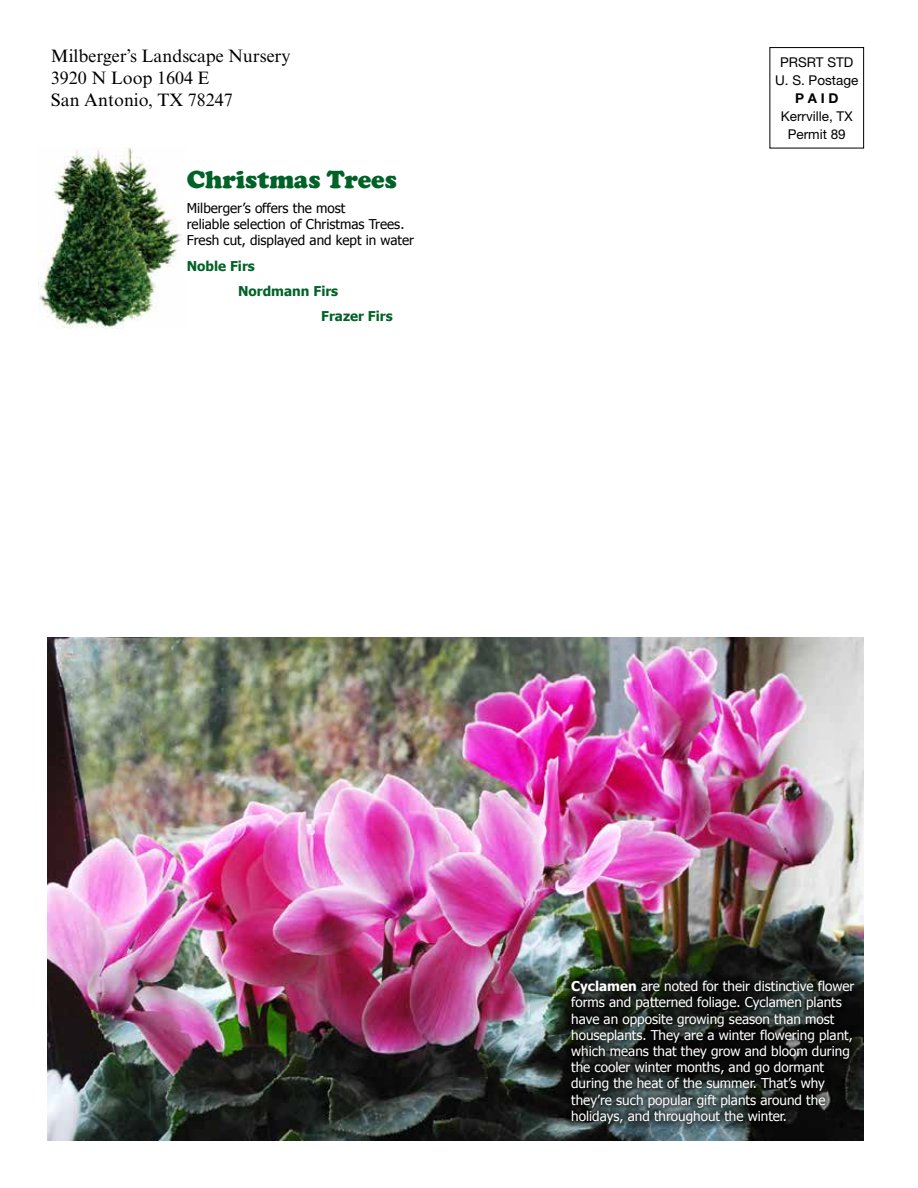
<style>
.page{position:relative;width:918px;height:1188px;background:#fff}
.page>*{position:absolute;margin:0;border:0;box-sizing:border-box;transform-origin:0 0}
.t1{font:900 25.5px "Cooper";color:#016228}
.t2{font:18px/21.6px "Times NRMT";color:#000}
.t3{font:13.5px/16.2px "Tahoma";color:#fff}
.t4{font:13.5px/16.2px "Tahoma";color:#000}
.t5{font:13.5px/18px "Helvetica Neue";color:#000;text-align:center}
.t6{font:700 13.5px "Tahoma";color:#016228}
.t7{font:700 13.5px "Helvetica Neue";color:#000}
.s1{font-weight:700}
</style>
<div class="page">
<img style="left:38px;top:148px;width:147px;height:181px">
<img style="left:47px;top:638px;width:817px;height:502px">
<div style="left:770px;top:47px;width:94px;height:101px;border:1px solid #000"></div>
<svg style="left:564px;top:973px;width:298px;height:158px;background:#191e1d"></svg>
<h2 class="t2" style="left:51px;top:45px;width:241px">Milberger’s Landscape Nursery<br>3920 N Loop 1604 E<br>San Antonio, TX 78247</h2>
<p class="t5" style="left:775px;top:53px;width:85px">PRSRT STD<br>U. S. Postage</p>
<p class="t7" style="left:795px;top:90px;width:45px">P A I D</p>
<p class="t5" style="left:781px;top:107px;width:73px">Kerrville, TX<br>Permit 89</p>
<h1 class="t1" style="left:187px;top:164px;width:212px">Christmas Trees</h1>
<p class="t4" style="left:187px;top:199px;width:229px">Milberger’s offers the most<br>reliable selection of Christmas Trees.<br>Fresh cut, displayed and kept in water</p>
<p class="t6" style="left:187px;top:256px;width:70px">Noble Firs</p>
<p class="t6" style="left:238px;top:281px;width:102px">Nordmann Firs</p>
<p class="t6" style="left:321px;top:307px;width:73px">Frazer Firs</p>
<p class="t3" style="left:571px;top:978px;width:285px"><span class="s1">Cyclamen</span> are noted for their distinctive flower forms and patterned foliage. Cyclamen plants have an opposite growing season than most houseplants. They are a winter flowering plant, which means that they grow and bloom during the cooler winter months, and go dormant during the heat of the summer. That’s why they’re such popular gift plants around the holidays, and throughout the winter.</p>
</div>
